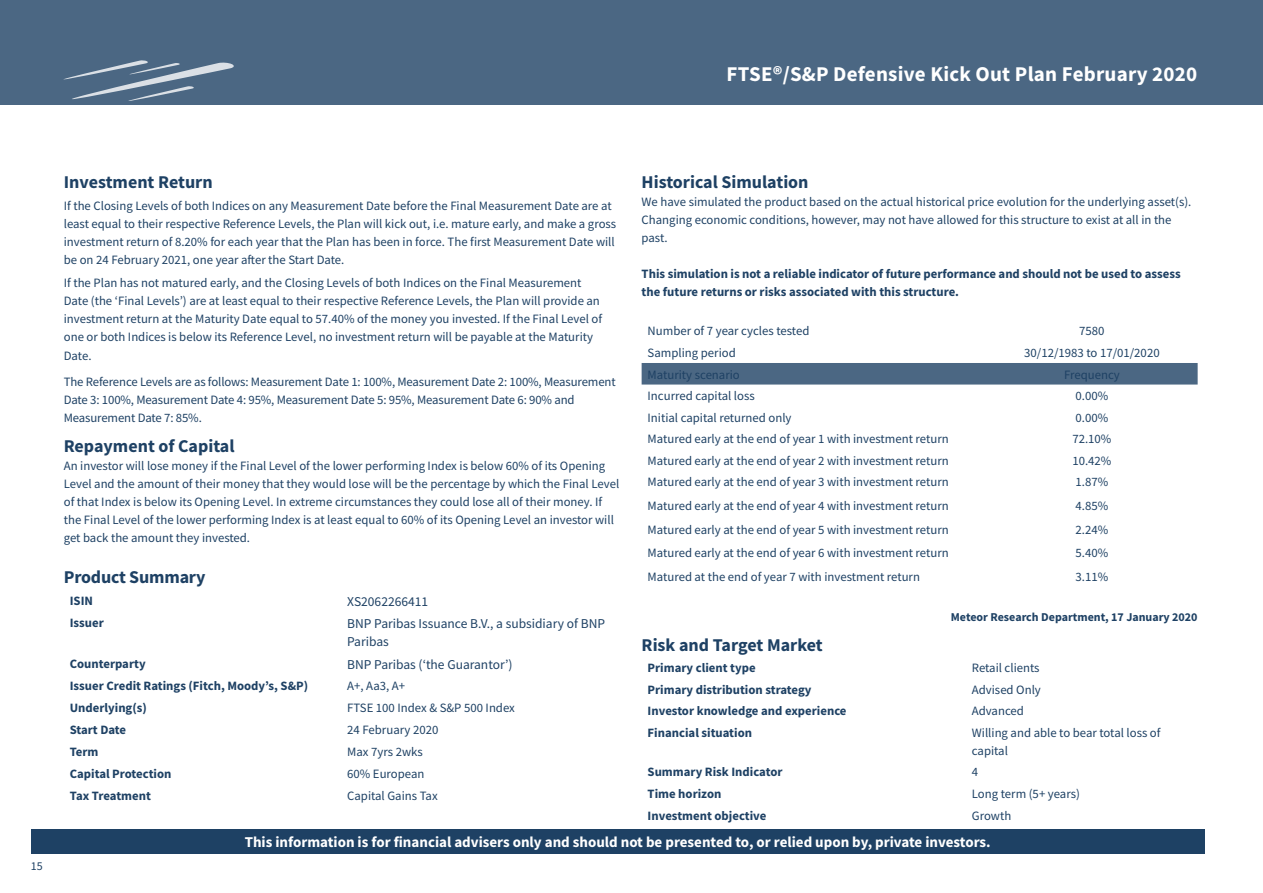
<style>
.page{position:relative;width:1263px;height:893px;background:#fff}
.page>*{position:absolute;margin:0;border:0;box-sizing:border-box;transform-origin:0 0}
.Plan_header{font:700 21px "Source Sans Pro";letter-spacing:.01em;color:#fff}
.Sub_heading{font:700 18px "Source Sans Pro";color:#1e4164}
.body_copy_-_factshee{font:700 18px "Source Sans Pro";color:#1e4164}
.Body_copy_bold{font:700 15px "Source Sans Pro";color:#fff}
.Body_Text{font:13.5px/18.8px "Source Sans Pro";color:#1e4164}
.body_copy_-_factshee-2{font:12.75px/18px "Source Sans Pro";color:#1e4164}
.Body_copy{font:12.75px/18px "Source Sans Pro";color:#1e4164}
.Body_copy-2{font:700 12.75px/18px "Source Sans Pro";color:#1e4164}
.Body_Text-2{font:12.75px/18px "Source Sans Pro";color:#1e4164}
.Body_copy-3{font:700 12.75px "Source Sans Pro";letter-spacing:-.02em;color:#1e4164}
.t1{font:700 12px "Source Sans Pro";color:#1e4164}
.t2{font:12px "Source Sans Pro";color:#1e4164}
</style>
<div class="page">
<div style="left:642px;top:363px;width:555px;height:22px;background:#4b6783"></div>
<div style="left:0;top:0;width:1263px;height:104px;background:#4b6783"></div>
<svg style="left:63px;top:60px;width:171px;height:41px"></svg>
<div style="left:31px;top:829px;width:1173px;height:25px;background:#1e4164"></div>
<p class="Plan_header" style="left:727px;top:60px;width:472px">FTSE®/S&amp;P Defensive Kick Out Plan February 2020</p>
<p class="t2" style="left:31px;top:858px;width:13px">15</p>
<p class="Sub_heading" style="left:64px;top:170px;width:150px">Investment Return</p>
<p class="Body_Text-2" style="left:64px;top:197px;width:554px">If the Closing Levels of both Indices on any Measurement Date before the Final Measurement Date are at least equal to their respective Reference Levels, the Plan will kick out, i.e. mature early, and make a gross investment return of 8.20% for each year that the Plan has been in force. The first Measurement Date will be on 24 February 2021, one year after the Start Date.</p>
<p class="body_copy_-_factshee-2" style="left:64px;top:273px;width:540px">If the Plan has not matured early, and the Closing Levels of both Indices on the Final Measurement Date (the ‘Final Levels’) are at least equal to their respective Reference Levels, the Plan will provide an investment return at the Maturity Date equal to 57.40% of the money you invested. If the Final Level of one or both Indices is below its Reference Level, no investment return will be payable at the Maturity Date.</p>
<p class="body_copy_-_factshee-2" style="left:64px;top:373px;width:553px">The Reference Levels are as follows: Measurement Date 1: 100%, Measurement Date 2: 100%, Measurement<br>Date 3: 100%, Measurement Date 4: 95%, Measurement Date 5: 95%, Measurement Date 6: 90% and<br>Measurement Date 7: 85%.</p>
<p class="body_copy_-_factshee" style="left:64px;top:433px;width:172px">Repayment of Capital</p>
<p class="body_copy_-_factshee-2" style="left:64px;top:456px;width:557px">An investor will lose money if the Final Level of the lower performing Index is below 60% of its Opening Level and the amount of their money that they would lose will be the percentage by which the Final Level of that Index is below its Opening Level. In extreme circumstances they could lose all of their money. If the Final Level of the lower performing Index is at least equal to 60% of its Opening Level an investor will get back the amount they invested.</p>
<p class="Sub_heading" style="left:64px;top:565px;width:143px">Product Summary</p>
<p class="Body_copy-2" style="left:70px;top:591px;width:25px">ISIN</p>
<p class="Body_Text" style="left:347px;top:592px;width:83px">XS2062266411</p>
<p class="Body_copy-2" style="left:70px;top:614px;width:36px">Issuer</p>
<p class="Body_Text" style="left:347px;top:614px;width:259px">BNP Paribas Issuance B.V., a subsidiary of BNP<br>Paribas</p>
<p class="Body_copy-2" style="left:70px;top:654px;width:77px">Counterparty</p>
<p class="Body_Text" style="left:347px;top:655px;width:167px">BNP Paribas (‘the Guarantor’)</p>
<p class="Body_copy-2" style="left:70px;top:677px;width:240px">Issuer Credit Ratings (Fitch, Moody’s, S&amp;P)</p>
<p class="Body_copy" style="left:347px;top:677px;width:59px">A+, Aa3, A+</p>
<p class="Body_copy-2" style="left:70px;top:699px;width:79px">Underlying(s)</p>
<p class="Body_copy" style="left:347px;top:699px;width:169px">FTSE 100 Index &amp; S&amp;P 500 Index</p>
<p class="Body_copy-3" style="left:70px;top:721px;width:58px">Start Date</p>
<p class="Body_copy" style="left:347px;top:721px;width:93px">24 February 2020</p>
<p class="Body_copy-2" style="left:70px;top:742px;width:30px">Term</p>
<p class="Body_copy" style="left:347px;top:742px;width:77px">Max 7yrs 2wks</p>
<p class="Body_copy-2" style="left:70px;top:764px;width:103px">Capital Protection</p>
<p class="Body_copy" style="left:347px;top:764px;width:79px">60% European</p>
<p class="Body_copy-2" style="left:70px;top:786px;width:83px">Tax Treatment</p>
<p class="Body_copy" style="left:347px;top:786px;width:92px">Capital Gains Tax</p>
<p class="Sub_heading" style="left:642px;top:170px;width:168px">Historical Simulation</p>
<p class="Body_copy" style="left:642px;top:193px;width:551px">We have simulated the product based on the actual historical price evolution for the underlying asset(s).<br>Changing economic conditions, however, may not have allowed for this structure to exist at all in the past.</p>
<p class="Body_copy-2" style="left:642px;top:264px;width:541px">This simulation is not a reliable indicator of future performance and should not be used to assess the future returns or risks associated with this structure.</p>
<p class="Body_copy" style="left:648px;top:322px;width:163px">Number of 7 year cycles tested</p>
<p class="Body_copy" style="left:1079px;top:322px;width:27px">7580</p>
<p class="Body_copy" style="left:648px;top:344px;width:90px">Sampling period</p>
<p class="Body_copy" style="left:1024px;top:344px;width:137px">30/12/1983 to 17/01/2020</p>
<p class="Body_copy" style="left:648px;top:365px;width:94px">Maturity scenario</p>
<p class="Body_copy" style="left:1064px;top:365px;width:57px">Frequency</p>
<p class="Body_copy" style="left:648px;top:387px;width:109px">Incurred capital loss</p>
<p class="Body_copy" style="left:1075px;top:387px;width:34px">0.00%</p>
<p class="Body_copy" style="left:648px;top:408px;width:145px">Initial capital returned only</p>
<p class="Body_copy" style="left:1075px;top:408px;width:34px">0.00%</p>
<p class="Body_copy" style="left:648px;top:430px;width:303px">Matured early at the end of year 1 with investment return</p>
<p class="Body_copy" style="left:1072px;top:430px;width:41px">72.10%</p>
<p class="Body_copy" style="left:648px;top:451px;width:303px">Matured early at the end of year 2 with investment return</p>
<p class="Body_copy" style="left:1072px;top:451px;width:41px">10.42%</p>
<p class="Body_copy" style="left:648px;top:473px;width:303px">Matured early at the end of year 3 with investment return</p>
<p class="Body_copy" style="left:1075px;top:473px;width:34px">1.87%</p>
<p class="Body_copy" style="left:648px;top:496px;width:303px">Matured early at the end of year 4 with investment return</p>
<p class="Body_copy" style="left:1075px;top:496px;width:34px">4.85%</p>
<p class="Body_copy" style="left:648px;top:520px;width:303px">Matured early at the end of year 5 with investment return</p>
<p class="Body_copy" style="left:1075px;top:520px;width:34px">2.24%</p>
<p class="Body_copy" style="left:648px;top:544px;width:303px">Matured early at the end of year 6 with investment return</p>
<p class="Body_copy" style="left:1075px;top:544px;width:34px">5.40%</p>
<p class="Body_copy" style="left:648px;top:567px;width:274px">Matured at the end of year 7 with investment return</p>
<p class="Body_copy" style="left:1075px;top:567px;width:34px">3.11%</p>
<p class="t1" style="left:951px;top:609px;width:248px">Meteor Research Department, 17 January 2020</p>
<p class="Sub_heading" style="left:642px;top:632px;width:183px">Risk and Target Market</p>
<p class="Body_copy-2" style="left:648px;top:659px;width:110px">Primary client type</p>
<p class="Body_copy" style="left:972px;top:659px;width:69px">Retail clients</p>
<p class="Body_copy-2" style="left:648px;top:680px;width:165px">Primary distribution strategy</p>
<p class="Body_copy" style="left:972px;top:680px;width:71px">Advised Only</p>
<p class="Body_copy-2" style="left:648px;top:702px;width:200px">Investor knowledge and experience</p>
<p class="Body_copy" style="left:972px;top:702px;width:54px">Advanced</p>
<p class="Body_copy-2" style="left:648px;top:723px;width:106px">Financial situation</p>
<p class="Body_copy" style="left:972px;top:723px;width:190px">Willing and able to bear total loss of capital</p>
<p class="Body_copy-2" style="left:648px;top:763px;width:136px">Summary Risk Indicator</p>
<p class="Body_copy" style="left:972px;top:763px;width:8px">4</p>
<p class="Body_copy-2" style="left:648px;top:784px;width:75px">Time horizon</p>
<p class="Body_copy" style="left:972px;top:785px;width:110px">Long term (5+ years)</p>
<p class="Body_copy-2" style="left:648px;top:806px;width:120px">Investment objective</p>
<p class="Body_copy" style="left:972px;top:806px;width:41px">Growth</p>
<p class="Body_copy_bold" style="left:245px;top:832px;width:747px">This information is for financial advisers only and should not be presented to, or relied upon by, private investors.</p>
</div>
